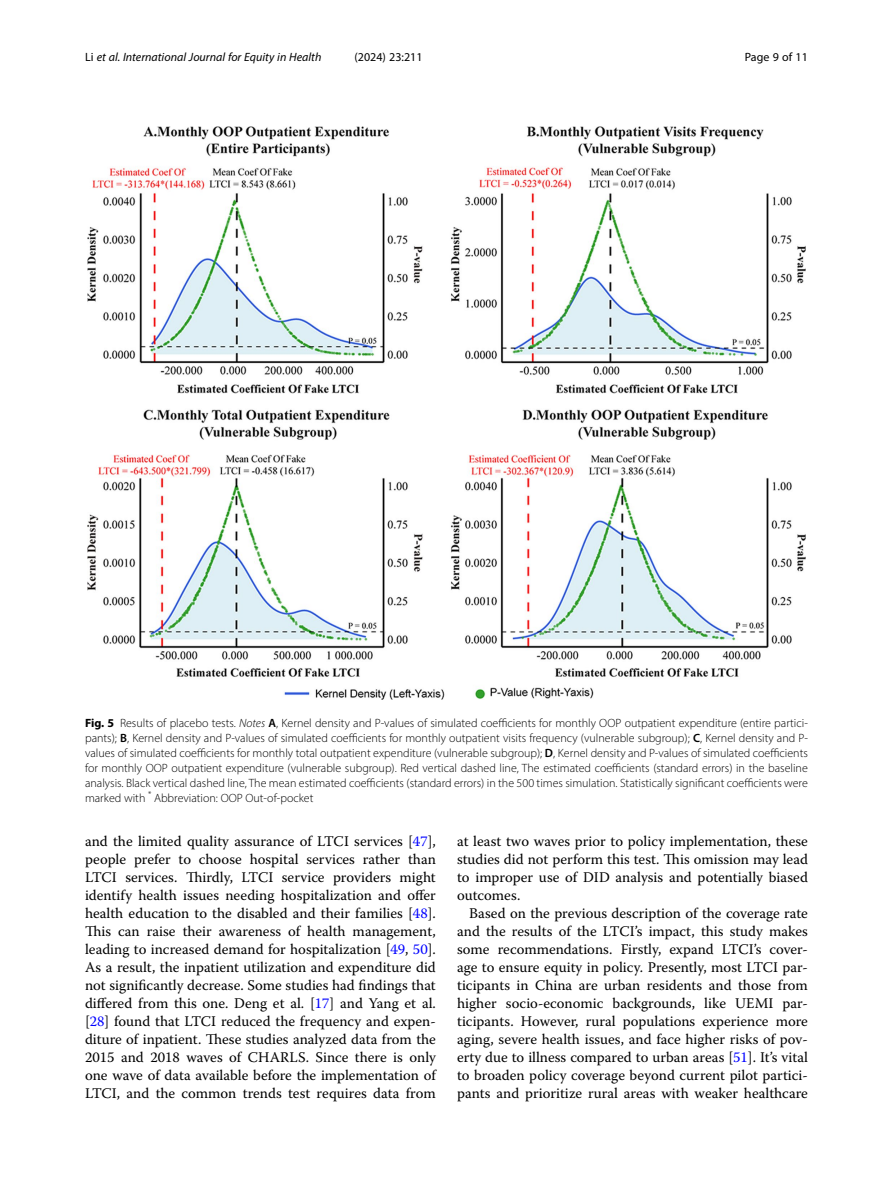
<style>
.page{position:relative;width:893px;height:1191px;background:#fff}
.page>*{position:absolute;margin:0;border:0;box-sizing:border-box;transform-origin:0 0}
.Body_Text_Indent{font:14.7px/18px "Warnock Pro";color:#000;text-align:justify}
.Figure_Caption{font:300 12px/15px "Myriad Pro";color:#000;text-align:justify}
.t1{font:italic 12px "Myriad Pro";color:#000}
.t2{font:12px "Myriad Pro";color:#000}
.s1{font-style:normal}
.s2{font-weight:700}
.s3{font-style:italic}
.s4{font-weight:600}
.s5{color:#00f}
</style>
<div class="page">
<img style="left:87px;top:126px;width:719px;height:574px">
<p class="t1" style="left:85px;top:50px;width:238px"><span class="s1">Li</span> et al. International Journal for Equity in Health</p>
<p class="t2" style="left:354px;top:50px;width:70px">(2024) 23:211</p>
<p class="t2" style="left:745px;top:50px;width:65px">Page 9 of 11</p>
<p class="Figure_Caption" style="left:85px;top:715px;width:724px"><span class="s2">Fig. 5</span> Results of placebo tests. <span class="s3">Notes</span> <span class="s4">A</span>, Kernel density and P-values of simulated coefficients for monthly OOP outpatient expenditure (entire partici&shy;pants); <span class="s4">B</span>, Kernel density and P-values of simulated coefficients for monthly outpatient visits frequency (vulnerable subgroup); <span class="s4">C</span>, Kernel density and P&shy;values of simulated coefficients for monthly total outpatient expenditure (vulnerable subgroup); <span class="s4">D</span>, Kernel density and P-values of simulated coefficients for monthly OOP outpatient expenditure (vulnerable subgroup). Red vertical dashed line, The estimated coefficients (standard errors) in the baseline analysis. Black vertical dashed line, The mean estimated coefficients (standard errors) in the 500 times simulation. Statistically significant coefficients were marked with <sup>*</sup> Abbreviation: OOP Out-of-pocket</p>
<p class="Body_Text_Indent" style="left:85px;top:832px;width:352px">and the limited quality assurance of LTCI services [<span class="s5">47</span>], people prefer to choose hospital services rather than LTCI services. Thirdly, LTCI service providers might identify health issues needing hospitalization and offer health education to the disabled and their families [<span class="s5">48</span>].<br>This can raise their awareness of health management, leading to increased demand for hospitalization [<span class="s5">49</span>, <span class="s5">50</span>].<br>As a result, the inpatient utilization and expenditure did not significantly decrease. Some studies had findings that differed from this one. Deng et al. [<span class="s5">17</span>] and Yang et al. [<span class="s5">28</span>] found that LTCI reduced the frequency and expen&shy;diture of inpatient. These studies analyzed data from the 2015 and 2018 waves of CHARLS. Since there is only one wave of data available before the implementation of LTCI, and the common trends test requires data from</p>
<p class="Body_Text_Indent" style="left:457px;top:832px;width:352px">at least two waves prior to policy implementation, these studies did not perform this test. This omission may lead to improper use of DID analysis and potentially biased outcomes.</p>
<p class="Body_Text_Indent" style="left:457px;top:904px;width:352px;text-indent:12px">Based on the previous description of the coverage rate and the results of the LTCI’s impact, this study makes some recommendations. Firstly, expand LTCI’s cover&shy;age to ensure equity in policy. Presently, most LTCI par&shy;ticipants in China are urban residents and those from higher socio-economic backgrounds, like UEMI par&shy;ticipants. However, rural populations experience more aging, severe health issues, and face higher risks of pov&shy;erty due to illness compared to urban areas [<span class="s5">51</span>]. It’s vital to broaden policy coverage beyond current pilot partici&shy;pants and prioritize rural areas with weaker healthcare</p>
</div>
